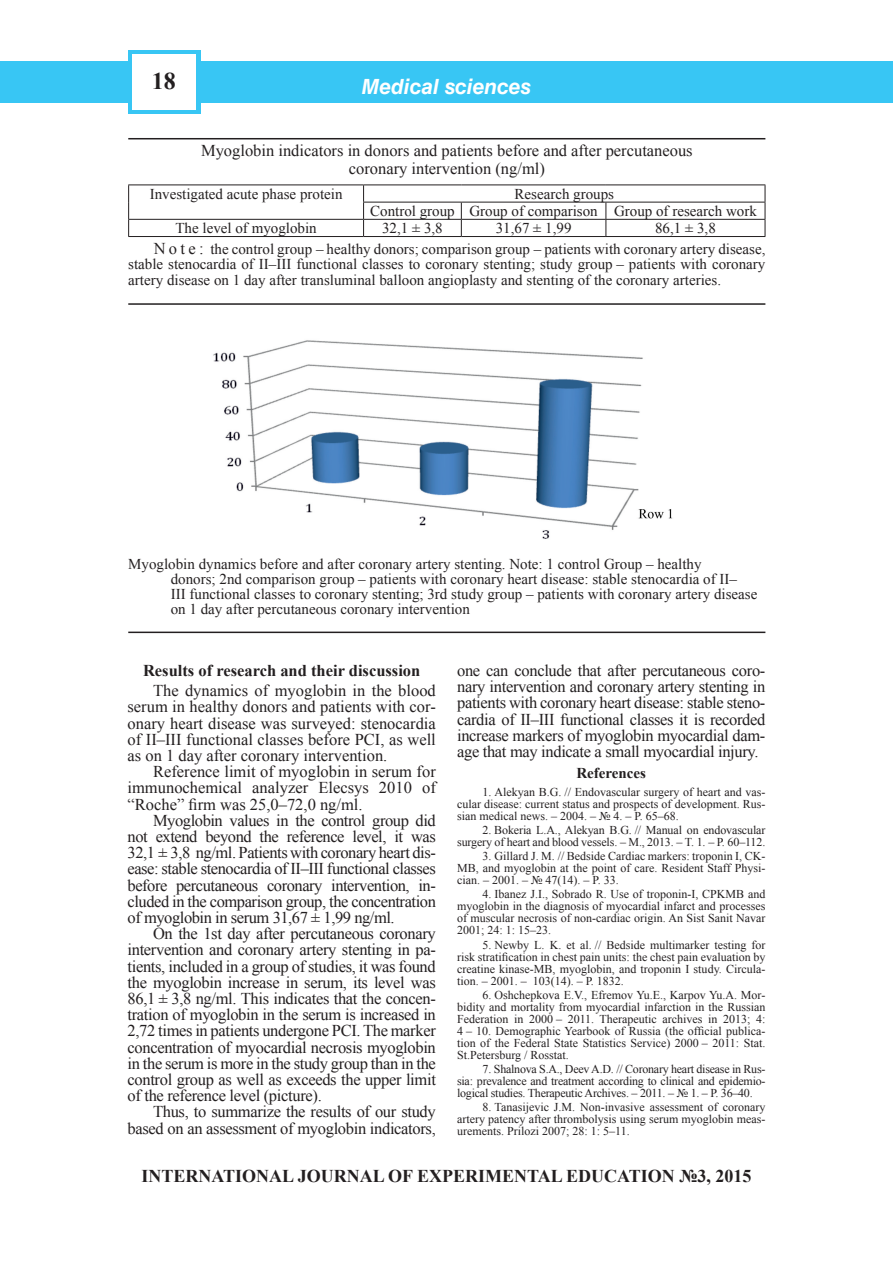
<style>
.page{position:relative;width:893px;height:1263px;background:#fff}
.page>*{position:absolute;margin:0;border:0;box-sizing:border-box;transform-origin:0 0}
.t1{font:700 24px "Times New Roman";color:#231f20}
.t2{font:italic 700 21px "Helvetica C";color:#fff}
.t3{font:700 18px "Times New Roman";color:#231f20}
.t4{font:16.5px/16.2px "Times New Roman";letter-spacing:-.02em;color:#231f20;text-align:justify}
.t5{font:16.5px/18.1px "Times New Roman";color:#231f20;text-align:center}
.t6{font:700 16.5px "Times New Roman";color:#231f20}
.t7{font:15px/15px "Times New Roman";color:#231f20}
.t8{font:700 15px "Times New Roman";color:#231f20}
.t9{font:12px/12px "Times New Roman";color:#231f20;text-align:justify}
.s1{font-size:16.5px}
</style>
<div class="page">
<div style="left:0;top:62px;width:893px;height:41px;background:#38c6f4"></div>
<div style="left:128px;top:50px;width:72px;height:64px;background:#38c6f4"></div>
<div style="left:132px;top:55px;width:64px;height:55px;background:#fff"></div>
<hr style="left:128px;top:138px;width:637px;height:1px;background:#231f20">
<hr style="left:128px;top:303px;width:637px;height:2px;background:#231f20">
<hr style="left:128px;top:632px;width:637px;height:1px;background:#231f20">
<hr style="left:363px;top:202px;width:98px;height:1px;background:#231f20">
<hr style="left:461px;top:202px;width:145px;height:1px;background:#231f20">
<hr style="left:606px;top:202px;width:159px;height:1px;background:#231f20">
<hr style="left:128px;top:219px;width:236px;height:1px;background:#231f20">
<hr style="left:364px;top:219px;width:97px;height:1px;background:#231f20">
<svg style="left:363px;top:186px;width:1px;height:50px"></svg>
<hr style="left:461px;top:219px;width:145px;height:1px;background:#231f20">
<svg style="left:461px;top:202px;width:1px;height:34px"></svg>
<hr style="left:606px;top:219px;width:159px;height:1px;background:#231f20">
<svg style="left:605px;top:202px;width:1px;height:34px"></svg>
<hr style="left:128px;top:185px;width:236px;height:1px;background:#231f20">
<hr style="left:364px;top:185px;width:97px;height:1px;background:#231f20">
<hr style="left:461px;top:185px;width:145px;height:1px;background:#231f20">
<hr style="left:606px;top:185px;width:159px;height:1px;background:#231f20">
<svg style="left:128px;top:185px;width:1px;height:51px"></svg>
<svg style="left:765px;top:185px;width:1px;height:51px"></svg>
<hr style="left:128px;top:236px;width:236px;height:1px;background:#231f20">
<hr style="left:364px;top:236px;width:97px;height:1px;background:#231f20">
<hr style="left:461px;top:236px;width:145px;height:1px;background:#231f20">
<hr style="left:606px;top:236px;width:159px;height:1px;background:#231f20">
<img style="left:213px;top:340px;width:460px;height:199px">
<h1 class="t1" style="left:152px;top:64px;width:25px">18</h1>
<p class="t2" style="left:362px;top:74px;width:171px">Medical sciences</p>
<p class="t5" style="left:201px;top:141px;width:493px">Myoglobin indicators in donors and patients before and after percutaneous coronary intervention (ng/ml)</p>
<p class="t7" style="left:150px;top:186px;width:194px">Investigated acute phase protein</p>
<p class="t7" style="left:370px;top:185px;width:388px;line-height:17.2px;text-align:center">Research groups<br>Control group Group of comparison Group of research work</p>
<p class="t7" style="left:175px;top:220px;width:143px">The level of myoglobin</p>
<p class="t7" style="left:382px;top:220px;width:62px">32,1 ± 3,8</p>
<p class="t7" style="left:496px;top:220px;width:77px">31,67 ± 1,99</p>
<p class="t7" style="left:154px;top:217px;width:613px;line-height:20.7px;text-indent:501px">86,1 ± 3,8<br><span class="s1">N o t e :</span> the control group – healthy donors; comparison group – patients with coronary artery disease,</p>
<p class="t7" style="left:128px;top:255px;width:639px;line-height:16.5px">stable stenocardia of II–III functional classes to coronary stenting; study group – patients with coronary artery disease on 1 day after transluminal balloon angioplasty and stenting of the coronary arteries.</p>
<p class="t7" style="left:171px;top:556px;width:588px;text-indent:-43px">Myoglobin dynamics before and after coronary artery stenting. Note: 1 control Group – healthy<br>donors; 2nd comparison group – patients with coronary heart disease: stable stenocardia of II–<br>III functional classes to coronary stenting; 3rd study group – patients with coronary artery disease on 1 day after percutaneous coronary intervention</p>
<p class="t6" style="left:143px;top:659px;width:279px">Results of research and their discussion</p>
<p class="t4" style="left:128px;top:682px;width:310px;text-indent:26px">The dynamics of myoglobin in the blood serum in healthy donors and patients with cor&shy;onary heart disease was surveyed: stenocardia of II–III functional classes before PCI, as well as on 1 day after coronary intervention.</p>
<p class="t4" style="left:128px;top:763px;width:310px;text-indent:26px">Reference limit of myoglobin in serum for immunochemical analyzer Elecsys 2010 of “Roche” firm was 25,0–72,0 ng/ml.</p>
<p class="t4" style="left:128px;top:812px;width:310px;text-indent:26px">Myoglobin values in the control group did not extend beyond the reference level, it was 32,1 ± 3,8 ng/ml. Patients with coronary heart dis&shy;ease: stable stenocardia of II–III functional classes before percutaneous coronary intervention, in&shy;cluded in the comparison group, the concentration of myoglobin in serum 31,67 ± 1,99 ng/ml.</p>
<p class="t4" style="left:128px;top:925px;width:310px;text-indent:26px">On the 1st day after percutaneous coronary intervention and coronary artery stenting in pa&shy;tients, included in a group of studies, it was found the myoglobin increase in serum, its level was 86,1 ± 3,8 ng/ml. This indicates that the concen&shy;tration of myoglobin in the serum is increased in 2,72 times in patients undergone PCI. The marker concentration of myocardial necrosis myoglobin in the serum is more in the study group than in the control group as well as exceeds the upper limit of the reference level (picture).</p>
<p class="t4" style="left:128px;top:1103px;width:310px;text-align:right">Thus, to summarize the results of our study based on an assessment of myoglobin indicators,</p>
<p class="t4" style="left:457px;top:662px;width:310px">one can conclude that after percutaneous coro&shy;nary intervention and coronary artery stenting in patients with coronary heart disease: stable steno&shy;cardia of II–III functional classes it is recorded increase markers of myoglobin myocardial dam&shy;age that may indicate a small myocardial injury.</p>
<p class="t8" style="left:576px;top:762px;width:71px">References</p>
<p class="t9" style="left:457px;top:786px;width:310px;text-indent:26px">1. Alekyan B.G. // Endovascular surgery of heart and vas&shy;cular disease: current status and prospects of development. Rus&shy;sian medical news. – 2004. – № 4. – P. 65–68.</p>
<p class="t9" style="left:457px;top:824px;width:310px;text-align:right">2. Bokeria L.A., Alekyan B.G. // Manual on endovascular surgery of heart and blood vessels. – M., 2013. – T. 1. – Р. 60–112.</p>
<p class="t9" style="left:457px;top:850px;width:310px;text-indent:26px">3. Gillard J. M. // Bedside Cardiac markers: troponin I, CK-MB, and myoglobin at the point of care. Resident Staff Physi&shy;cian. – 2001. – № 47(14). – Р. 33.</p>
<p class="t9" style="left:457px;top:888px;width:310px;text-indent:26px">4. Ibanez J.I., Sobrado R. Use of troponin-I, CPKMB and myoglobin in the diagnosis of myocardial infarct and processes of muscular necrosis of non-cardiac origin. An Sist Sanit Navar 2001; 24: 1: 15–23.</p>
<p class="t9" style="left:457px;top:938px;width:310px;text-indent:26px">5. Newby L. K. et al. // Bedside multimarker testing for risk stratification in chest pain units: the chest pain evaluation by creatine kinase-MB, myoglobin, and troponin I study. Circula&shy;tion. – 2001. – 103(14). – Р. 1832.</p>
<p class="t9" style="left:457px;top:988px;width:310px;text-indent:26px">6. Oshchepkova E.V., Efremov Yu.E., Karpov Yu.A. Mor&shy;bidity and mortality from myocardial infarction in the Russian Federation in 2000 – 2011. Therapeutic archives in 2013; 4:<br>4 – 10. Demographic Yearbook of Russia (the official publica&shy;tion of the Federal State Statistics Service) 2000 – 2011: Stat.<br>St.Petersburg / Rosstat.</p>
<p class="t9" style="left:457px;top:1062px;width:310px;text-indent:26px">7. Shalnova S.A., Deev A.D. // Coronary heart disease in Rus&shy;sia: prevalence and treatment according to clinical and epidemio&shy;logical studies. Therapeutic Archives. – 2011. – № 1. – Р. 36–40.</p>
<p class="t9" style="left:457px;top:1101px;width:310px;text-indent:26px">8. Tanasijevic J.M. Non-invasive assessment of coronary artery patency after thrombolysis using serum myoglobin meas&shy;urements. Prilozi 2007; 28: 1: 5–11.</p>
<p class="t3" style="left:141px;top:1163px;width:611px">INTERNATIONAL JOURNAL OF EXPERIMENTAL EDUCATION №3, 2015</p>
</div>
